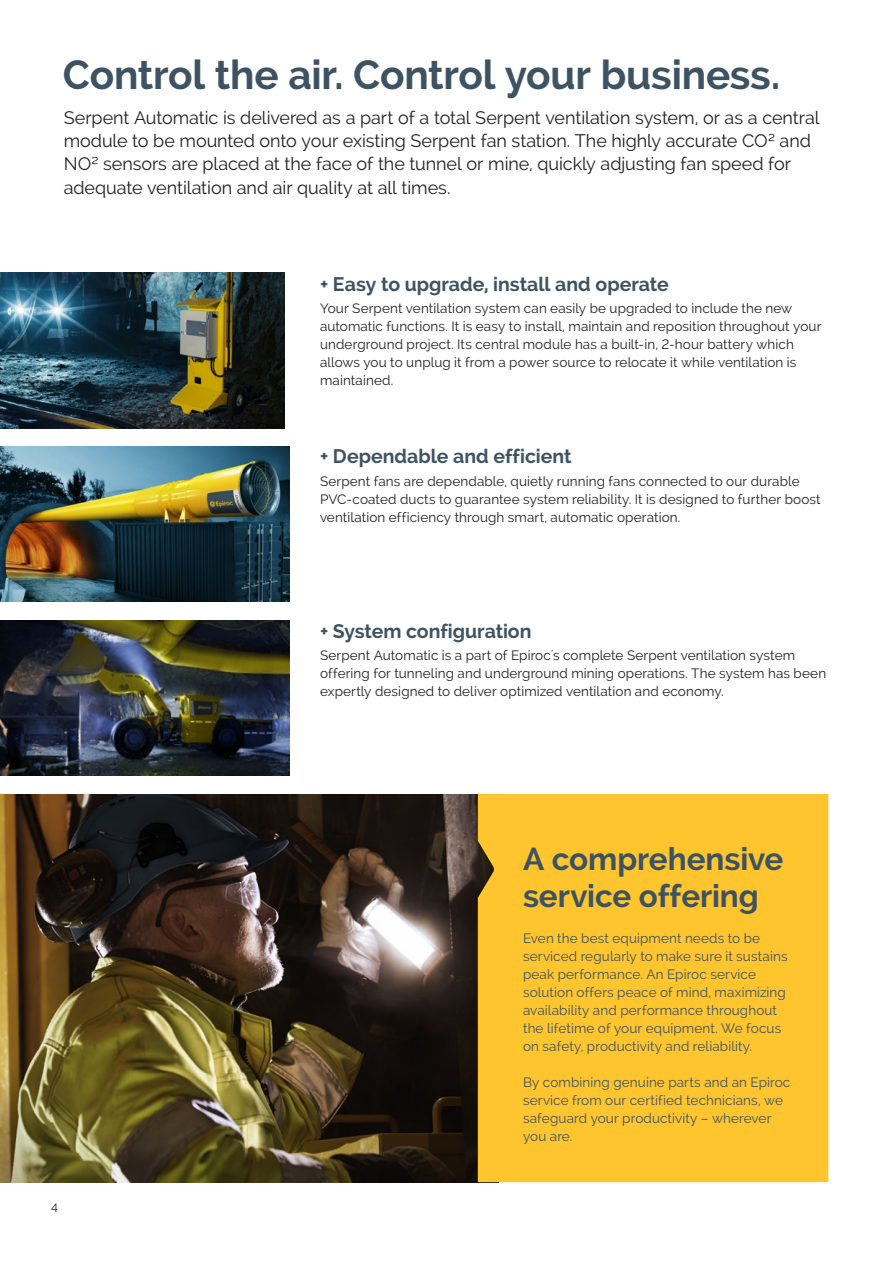
<style>
.page{position:relative;width:893px;height:1263px;background:#fff}
.page>*{position:absolute;margin:0;border:0;box-sizing:border-box;transform-origin:0 0}
.t1{font:700 40.5px "Raleway";letter-spacing:-.005em;color:#3d5262}
.t2{font:700 31.5px/37.5px "Raleway";letter-spacing:-.005em;color:#3d5262}
.t3{font:700 19.5px "Raleway";color:#3d5262}
.t4{font:18px/23.2px "Raleway";letter-spacing:-.005em;color:#231f20}
.t5{font:13.5px/18px "Raleway";letter-spacing:.01em;color:#231f20}
.t6{font:13.5px/18px "Raleway";letter-spacing:.01em;color:#3d5262}
.t7{font:12px "Raleway";color:#231f20}
</style>
<div class="page">
<img style="left:0;top:446px;width:289px;height:155px">
<img style="left:0;top:620px;width:289px;height:156px">
<img style="left:0;top:794px;width:478px;height:388px">
<div style="left:478px;top:794px;width:350px;height:388px;background:#ffc52e"></div>
<img style="left:0;top:273px;width:285px;height:155px">
<h1 class="t1" style="left:63px;top:52px;width:719px">Control the air. Control your business.</h1>
<p class="t4" style="left:64px;top:106px;width:757px">Serpent Automatic is delivered as a part of a total Serpent ventilation system, or as a central module to be mounted onto your existing Serpent fan station. The highly accurate CO² and NO² sensors are placed at the face of the tunnel or mine, quickly adjusting fan speed for adequate ventilation and air quality at all times.</p>
<h3 class="t3" style="left:320px;top:273px;width:350px">+ Easy to upgrade, install and operate</h3>
<p class="t5" style="left:320px;top:299px;width:503px">Your Serpent ventilation system can easily be upgraded to include the new automatic functions. It is easy to install, maintain and reposition throughout your underground project. Its central module has a built-in, 2-hour battery which allows you to unplug it from a power source to relocate it while ventilation is maintained.</p>
<h3 class="t3" style="left:320px;top:445px;width:253px">+ Dependable and efficient</h3>
<p class="t5" style="left:320px;top:472px;width:502px">Serpent fans are dependable, quietly running fans connected to our durable<br>PVC-coated ducts to guarantee system reliability. It is designed to further boost ventilation efficiency through smart, automatic operation.</p>
<h3 class="t3" style="left:320px;top:620px;width:213px">+ System configuration</h3>
<p class="t5" style="left:320px;top:647px;width:508px">Serpent Automatic is a part of Epiroc´s complete Serpent ventilation system offering for tunneling and underground mining operations. The system has been expertly designed to deliver optimized ventilation and economy.</p>
<p class="t7" style="left:51px;top:1201px;width:8px">4</p>
<h2 class="t2" style="left:523px;top:840px;width:262px">A comprehensive service offering</h2>
<p class="t6" style="left:523px;top:929px;width:266px">Even the best equipment needs to be serviced regularly to make sure it sustains peak performance. An Epiroc service solution offers peace of mind, maximizing availability and performance throughout the lifetime of your equipment. We focus on safety, productivity and reliability.</p>
<p class="t6" style="left:523px;top:1073px;width:269px">By combining genuine parts and an Epiroc service from our certified technicians, we safeguard your productivity – wherever you are.</p>
</div>
